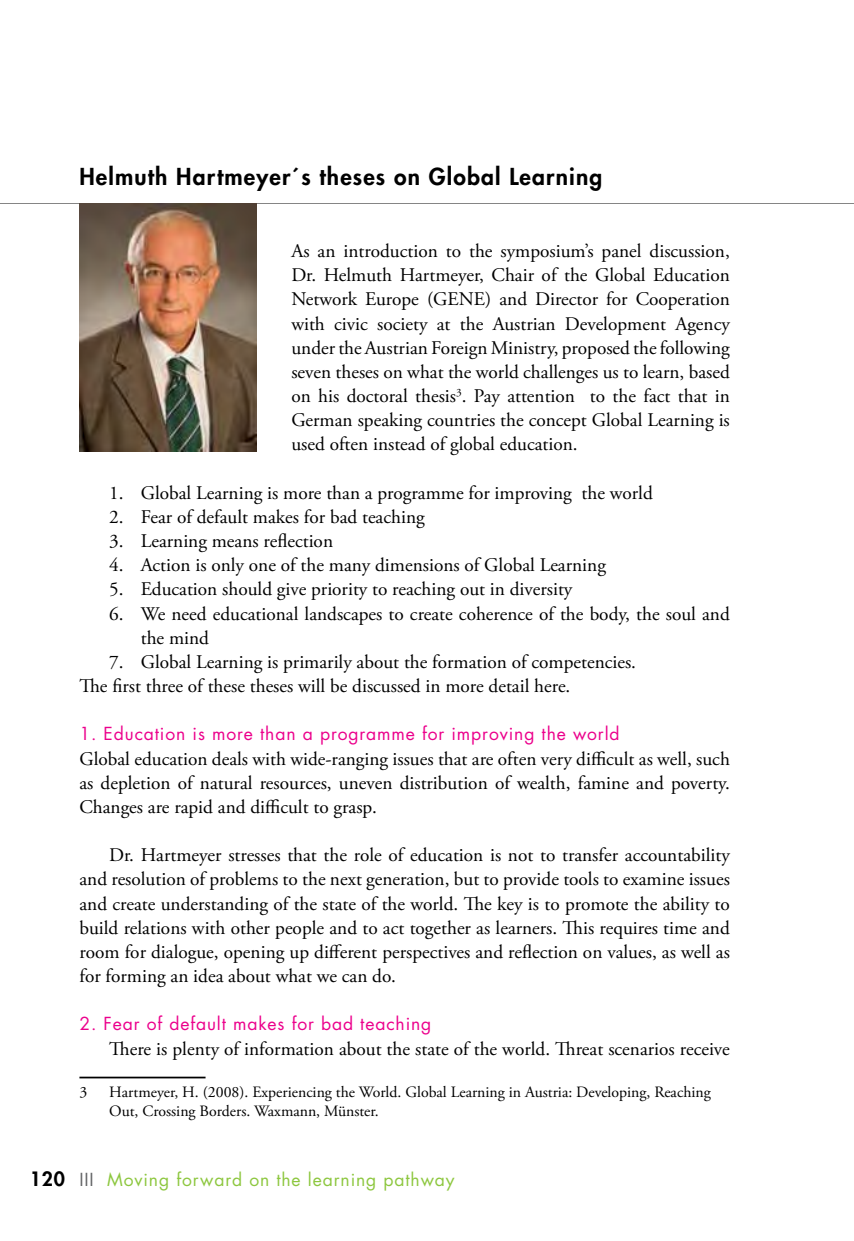
<style>
.page{position:relative;width:854px;height:1241px;background:#fff}
.page>*{position:absolute;margin:0;border:0;box-sizing:border-box;transform-origin:0 0}
.t1{font:800 22.75px "Futura Std";letter-spacing:.05em;color:#000}
.t2{font:19.25px/24.2px "Adobe Garamond Pro";color:#000;text-align:justify}
.t3{font:17.5px "Futura Std";letter-spacing:.05em;color:#ec008c}
.t4{font:17.5px "Futura Std";letter-spacing:.05em;color:#8dc73f}
.t5{font:15.75px/19.2px "Adobe Garamond Pro";color:#000}
.s1{font-weight:800;font-size:19.25px;color:#000}
.s2{color:#636466}
</style>
<div class="page">
<hr style="left:0;top:203px;width:853px;height:1px;background:#000">
<hr style="left:79px;top:1076px;width:126px;height:2px;background:#000">
<img style="left:79px;top:203px;width:177px;height:248px">
<p class="t1" style="left:79px;top:162px;width:524px">Helmuth Hartmeyer´s theses on Global Learning</p>
<p class="t2" style="left:291px;top:239px;width:440px">As an introduction to the symposium’s panel discussion, Dr. Helmuth Hartmeyer, Chair of the Global Education Network Europe (GENE) and Director for Cooperation with civic society at the Austrian Development Agency under the Austrian Foreign Ministry, proposed the following seven theses on what the world challenges us to learn, based on his doctoral thesis<sup>3</sup>. Pay attention to the fact that in German speaking countries the concept Global Learning is used often instead of global education.</p>
<p class="t2" style="left:109px;top:481px;width:545px">1. Global Learning is more than a programme for improving the world</p>
<p class="t2" style="left:109px;top:505px;width:317px">2. Fear of default makes for bad teaching</p>
<p class="t2" style="left:109px;top:529px;width:225px">3. Learning means reflection</p>
<p class="t2" style="left:109px;top:553px;width:498px">4. Action is only one of the many dimensions of Global Learning</p>
<p class="t2" style="left:109px;top:578px;width:464px">5. Education should give priority to reaching out in diversity</p>
<p class="t2" style="left:141px;top:602px;width:590px;text-indent:-31px">6. We need educational landscapes to create coherence of the body, the soul and the mind</p>
<p class="t2" style="left:79px;top:650px;width:558px;text-indent:30px">7. Global Learning is primarily about the formation of competencies.<br>The first three of these theses will be discussed in more detail here.</p>
<p class="t3" style="left:79px;top:722px;width:541px">1. Education is more than a programme for improving the world</p>
<p class="t2" style="left:79px;top:747px;width:651px">Global education deals with wide-ranging issues that are often very difficult as well, such as depletion of natural resources, uneven distribution of wealth, famine and poverty.<br>Changes are rapid and difficult to grasp.</p>
<p class="t2" style="left:79px;top:843px;width:651px;text-indent:30px">Dr. Hartmeyer stresses that the role of education is not to transfer accountability and resolution of problems to the next generation, but to provide tools to examine issues and create understanding of the state of the world. The key is to promote the ability to build relations with other people and to act together as learners. This requires time and room for dialogue, opening up different perspectives and reflection on values, as well as for forming an idea about what we can do.</p>
<p class="t3" style="left:79px;top:1012px;width:353px">2. Fear of default makes for bad teaching</p>
<p class="t2" style="left:109px;top:1036px;width:622px">There is plenty of information about the state of the world. Threat scenarios receive</p>
<p class="t5" style="left:79px;top:1082px;width:9px">3</p>
<p class="t5" style="left:109px;top:1082px;width:603px">Hartmeyer, H. (2008). Experiencing the World. Global Learning in Austria: Developing, Reaching<br>Out, Crossing Borders. Waxmann, Münster.</p>
<p class="t4" style="left:30px;top:1168px;width:426px"><span class="s1">120</span> <span class="s2">III</span> Moving forward on the learning pathway</p>
</div>
